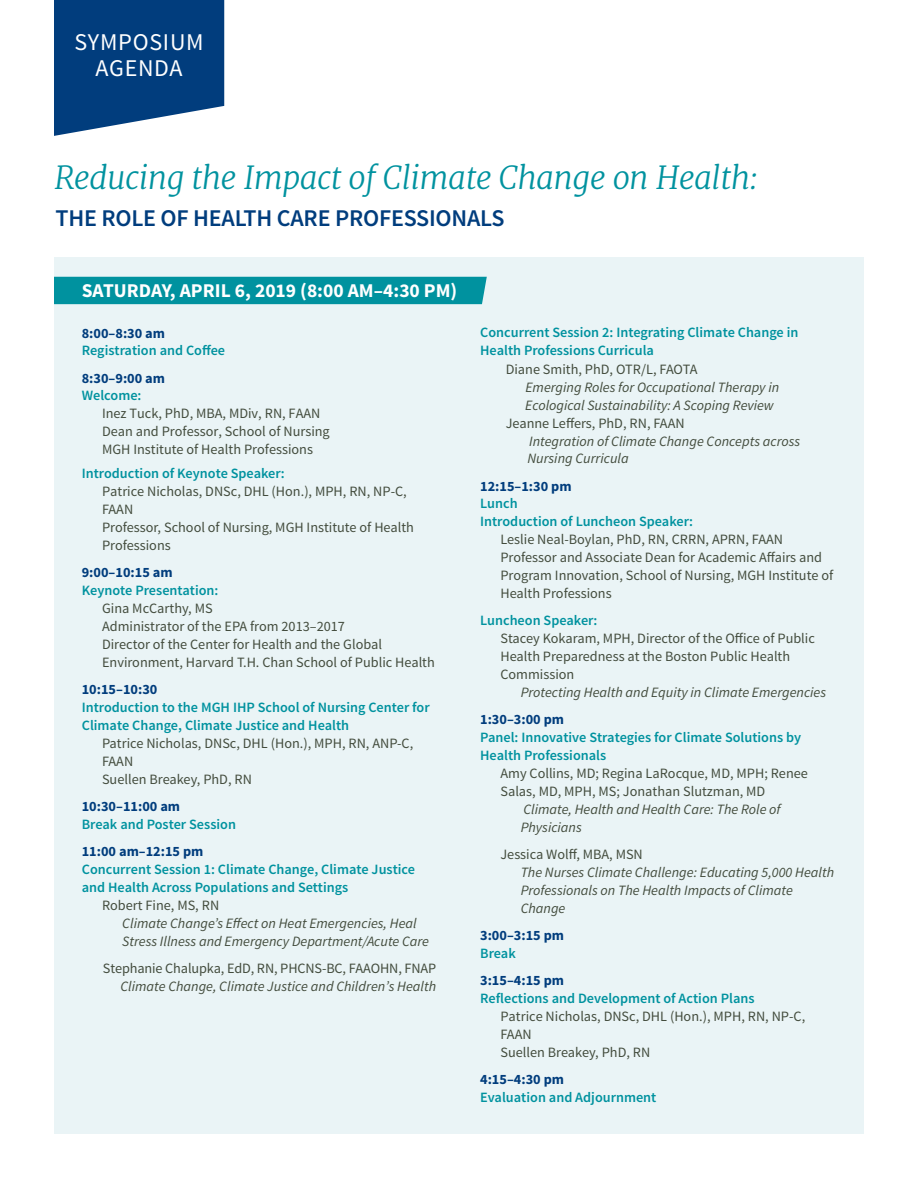
<style>
.page{position:relative;width:918px;height:1188px;background:#fff}
.page>*{position:absolute;margin:0;border:0;box-sizing:border-box;transform-origin:0 0}
.NEW_body_copy{font:italic 300 31.5px "Merriweather";letter-spacing:-.01em;color:#00929f}
.NEW_body_copy-2{font:600 24px "Source Sans Pro";letter-spacing:-.01em;color:#013d7d}
.NEW_body_copy-3{font:24px/25.2px "Source Sans Pro";letter-spacing:.03em;color:#fff;text-align:center}
.Seminar_Head{font:700 19.5px "Source Sans Pro";color:#fff}
.t1{font:14.25px/18px "Source Sans Pro";color:#434c3d}
.t2{font:600 14.25px/18px "Source Sans Pro";color:#00929f}
.t3{font:italic 14.25px/18px "Source Sans Pro";color:#434c3d}
.Body_copy{font:700 14.25px "Source Sans Pro";color:#013d7d}
.s1{font-style:normal}
</style>
<div class="page">
<div style="left:54px;top:257px;width:810px;height:877px;background:#eaf4f6"></div>
<svg style="left:54px;top:0;width:170px;height:136px;background:#1c528b"></svg>
<div style="left:54px;top:277px;width:433px;height:27px;background:#00929f"></div>
<p class="NEW_body_copy-3" style="left:75px;top:30px;width:131px">SYMPOSIUM<br>AGENDA</p>
<p class="NEW_body_copy" style="left:54px;top:158px;width:706px">Reducing the Impact of Climate Change on Health:</p>
<p class="NEW_body_copy-2" style="left:56px;top:203px;width:451px">THE ROLE OF HEALTH CARE PROFESSIONALS</p>
<p class="Seminar_Head" style="left:82px;top:278px;width:377px">SATURDAY, APRIL 6, 2019 (8:00 AM–4:30 PM)</p>
<p class="Body_copy" style="left:82px;top:324px;width:85px">8:00–8:30 am</p>
<p class="t2" style="left:82px;top:342px;width:145px">Registration and Coffee</p>
<p class="Body_copy" style="left:82px;top:369px;width:85px">8:30–9:00 am</p>
<p class="t2" style="left:82px;top:387px;width:61px">Welcome:</p>
<p class="t1" style="left:102px;top:405px;width:229px">Inez Tuck, PhD, MBA, MDiv, RN, FAAN<br>Dean and Professor, School of Nursing<br>MGH Institute of Health Professions</p>
<p class="t2" style="left:82px;top:465px;width:204px">Introduction of Keynote Speaker:</p>
<p class="t1" style="left:102px;top:483px;width:313px">Patrice Nicholas, DNSc, DHL (Hon.), MPH, RN, NP-C,<br>FAAN<br>Professor, School of Nursing, MGH Institute of Health<br>Professions</p>
<p class="Body_copy" style="left:82px;top:564px;width:92px">9:00–10:15 am</p>
<p class="t2" style="left:82px;top:582px;width:138px">Keynote Presentation:</p>
<p class="t1" style="left:102px;top:600px;width:112px">Gina McCarthy, MS</p>
<p class="t1" style="left:102px;top:618px;width:244px">Administrator of the EPA from 2013–2017</p>
<p class="t1" style="left:102px;top:636px;width:334px">Director of the Center for Health and the Global<br>Environment, Harvard T.H. Chan School of Public Health</p>
<p class="Body_copy" style="left:82px;top:681px;width:77px">10:15–10:30</p>
<p class="t2" style="left:82px;top:699px;width:349px">Introduction to the MGH IHP School of Nursing Center for<br>Climate Change, Climate Justice and Health</p>
<p class="t1" style="left:102px;top:735px;width:313px">Patrice Nicholas, DNSc, DHL (Hon.), MPH, RN, ANP-C,<br>FAAN</p>
<p class="t1" style="left:102px;top:771px;width:151px">Suellen Breakey, PhD, RN</p>
<p class="Body_copy" style="left:82px;top:798px;width:100px">10:30–11:00 am</p>
<p class="t2" style="left:82px;top:816px;width:156px">Break and Poster Session</p>
<p class="Body_copy" style="left:82px;top:843px;width:123px">11:00 am–12:15 pm</p>
<p class="t2" style="left:82px;top:861px;width:335px">Concurrent Session 1: Climate Change, Climate Justice and Health Across Populations and Settings</p>
<p class="t1" style="left:102px;top:897px;width:119px">Robert Fine, MS, RN</p>
<p class="t3" style="left:122px;top:915px;width:308px">Climate Change’s Effect on Heat Emergencies, Heal<br>Stress Illness and Emergency Department/Acute Care</p>
<p class="t3" style="left:103px;top:960px;width:335px;text-align:right"><span class="s1">Stephanie Chalupka, EdD, RN, PHCNS-BC, FAAOHN, FNAP<br></span>Climate Change, Climate Justice and Children’s Health</p>
<p class="t2" style="left:480px;top:324px;width:320px">Concurrent Session 2: Integrating Climate Change in<br>Health Professions Curricula</p>
<p class="t1" style="left:506px;top:360px;width:193px">Diane Smith, PhD, OTR/L, FAOTA</p>
<p class="t3" style="left:525px;top:378px;width:256px">Emerging Roles for Occupational Therapy in<br>Ecological Sustainability: A Scoping Review</p>
<p class="t1" style="left:506px;top:414px;width:180px">Jeanne Leffers, PhD, RN, FAAN</p>
<p class="t3" style="left:529px;top:432px;width:272px">Integration of Climate Change Concepts across</p>
<p class="t3" style="left:527px;top:450px;width:103px">Nursing Curricula</p>
<p class="Body_copy" style="left:480px;top:477px;width:93px">12:15–1:30 pm</p>
<p class="t2" style="left:480px;top:495px;width:39px">Lunch</p>
<p class="t2" style="left:480px;top:513px;width:214px">Introduction of Luncheon Speaker:</p>
<p class="t1" style="left:500px;top:531px;width:284px">Leslie Neal-Boylan, PhD, RN, CRRN, APRN, FAAN</p>
<p class="t1" style="left:500px;top:549px;width:334px">Professor and Associate Dean for Academic Affairs and<br>Program Innovation, School of Nursing, MGH Institute of<br>Health Professions</p>
<p class="t2" style="left:480px;top:612px;width:119px">Luncheon Speaker:</p>
<p class="t1" style="left:500px;top:630px;width:316px">Stacey Kokaram, MPH, Director of the Office of Public<br>Health Preparedness at the Boston Public Health<br>Commission</p>
<p class="t3" style="left:521px;top:684px;width:307px">Protecting Health and Equity in Climate Emergencies</p>
<p class="Body_copy" style="left:480px;top:711px;width:85px">1:30–3:00 pm</p>
<p class="t2" style="left:480px;top:729px;width:322px">Panel: Innovative Strategies for Climate Solutions by<br>Health Professionals</p>
<p class="t1" style="left:500px;top:765px;width:309px">Amy Collins, MD; Regina LaRocque, MD, MPH; Renee<br>Salas, MD, MPH, MS; Jonathan Slutzman, MD</p>
<p class="t3" style="left:521px;top:801px;width:261px">Climate, Health and Health Care: The Role of<br>Physicians</p>
<p class="t1" style="left:500px;top:846px;width:144px">Jessica Wolff, MBA, MSN</p>
<p class="t3" style="left:521px;top:864px;width:315px">The Nurses Climate Challenge: Educating 5,000 Health</p>
<p class="t3" style="left:521px;top:882px;width:274px">Professionals on The Health Impacts of Climate<br>Change</p>
<p class="Body_copy" style="left:480px;top:927px;width:85px">3:00–3:15 pm</p>
<p class="t2" style="left:480px;top:945px;width:37px">Break</p>
<p class="Body_copy" style="left:480px;top:972px;width:85px">3:15–4:15 pm</p>
<p class="t2" style="left:480px;top:990px;width:276px">Reflections and Development of Action Plans</p>
<p class="t1" style="left:500px;top:1008px;width:306px">Patrice Nicholas, DNSc, DHL (Hon.), MPH, RN, NP-C,<br>FAAN<br>Suellen Breakey, PhD, RN</p>
<p class="Body_copy" style="left:480px;top:1071px;width:85px">4:15–4:30 pm</p>
<p class="t2" style="left:480px;top:1089px;width:178px">Evaluation and Adjournment</p>
</div>
